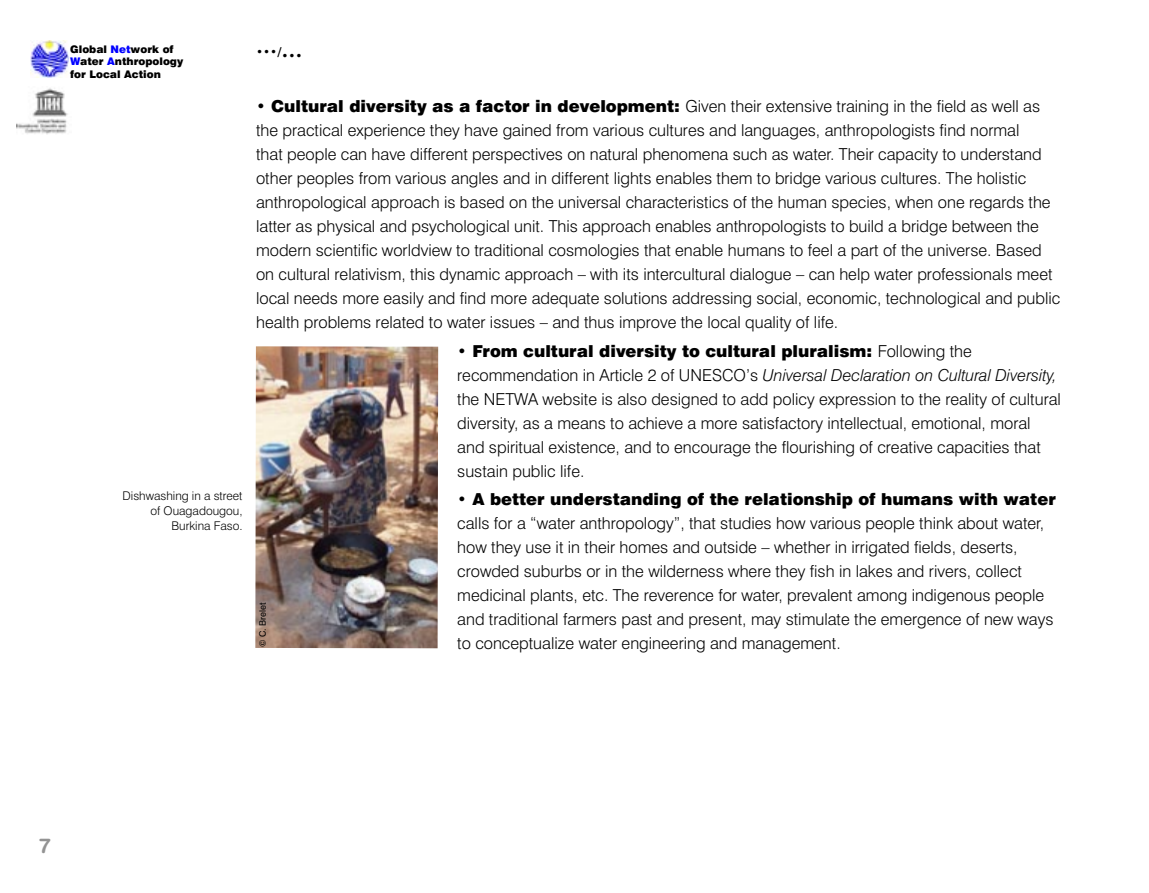
<style>
.page{position:relative;width:1149px;height:893px;background:#fff}
.page>*{position:absolute;margin:0;border:0;box-sizing:border-box;transform-origin:0 0}
.t1{font:21px "Swiss 721 BT Bold Rounded";color:#939393}
.t2{font:300 16.5px/24px "Swiss 721 BT";color:#000}
.t3{font:900 16.5px "Swiss 721 BT";color:#000}
.t4{font:300 12px/15px "Swiss 721 BT";color:#000;text-align:right}
.t5{font:900 12px "Swiss 721 BT";color:#000}
.t6{font:900 10.5px/12.6px "Swiss 721 BT";color:#000}
.t7{font:9px "Swiss 721 BT";color:#000}
.s1{color:#00f}
.s2{font-weight:900}
.s3{font-style:italic}
</style>
<div class="page">
<img style="left:16px;top:88px;width:52px;height:46px">
<img style="left:31px;top:40px;width:37px;height:38px">
<img style="left:255px;top:346px;width:183px;height:302px">
<p class="t6" style="left:70px;top:43px;width:114px">Global <span class="s1">Net</span>work of<br><span class="s1">W</span>ater <span class="s1">A</span>nthropology for Local Action</p>
<p class="t5" style="left:256px;top:44px;width:48px">•••/•••</p>
<p class="t2" style="left:256px;top:94px;width:805px"><span class="s2">• Cultural diversity as a factor in development:</span> Given their extensive training in the field as well as the practical experience they have gained from various cultures and languages, anthropologists find normal<br>that people can have different perspectives on natural phenomena such as water. Their capacity to understand other peoples from various angles and in different lights enables them to bridge various cultures. The holistic anthropological approach is based on the universal characteristics of the human species, when one regards the latter as physical and psychological unit. This approach enables anthropologists to build a bridge between the modern scientific worldview to traditional cosmologies that enable humans to feel a part of the universe. Based on cultural relativism, this dynamic approach – with its intercultural dialogue – can help water professionals meet local needs more easily and find more adequate solutions addressing social, economic, technological and public health problems related to water issues – and thus improve the local quality of life.</p>
<p class="t2" style="left:457px;top:338px;width:605px"><span class="s2">• From cultural diversity to cultural pluralism:</span> Following the recommendation in Article 2 of UNESCO’s <span class="s3">Universal Declaration on Cultural Diversity, </span>the NETWA website is also designed to add policy expression to the reality of cultural diversity, as a means to achieve a more satisfactory intellectual, emotional, moral and spiritual existence, and to encourage the flourishing of creative capacities that sustain public life.</p>
<p class="t3" style="left:457px;top:489px;width:600px">• A better understanding of the relationship of humans with water</p>
<p class="t2" style="left:457px;top:511px;width:597px">calls for a “water anthropology”, that studies how various people think about water, how they use it in their homes and outside – whether in irrigated fields, deserts, crowded suburbs or in the wilderness where they fish in lakes and rivers, collect medicinal plants, etc. The reverence for water, prevalent among indigenous people and traditional farmers past and present, may stimulate the emergence of new ways</p>
<p class="t4" style="left:122px;top:488px;width:121px">Dishwashing in a street of Ouagadougou,<br>Burkina Faso.</p>
<p class="t7" style="left:257px;top:647px;width:46px;rotate:-90deg">© C. Brelet</p>
<p class="t2" style="left:457px;top:631px;width:385px">to conceptualize water engineering and management.</p>
<p class="t1" style="left:39px;top:832px;width:13px">7</p>
</div>
